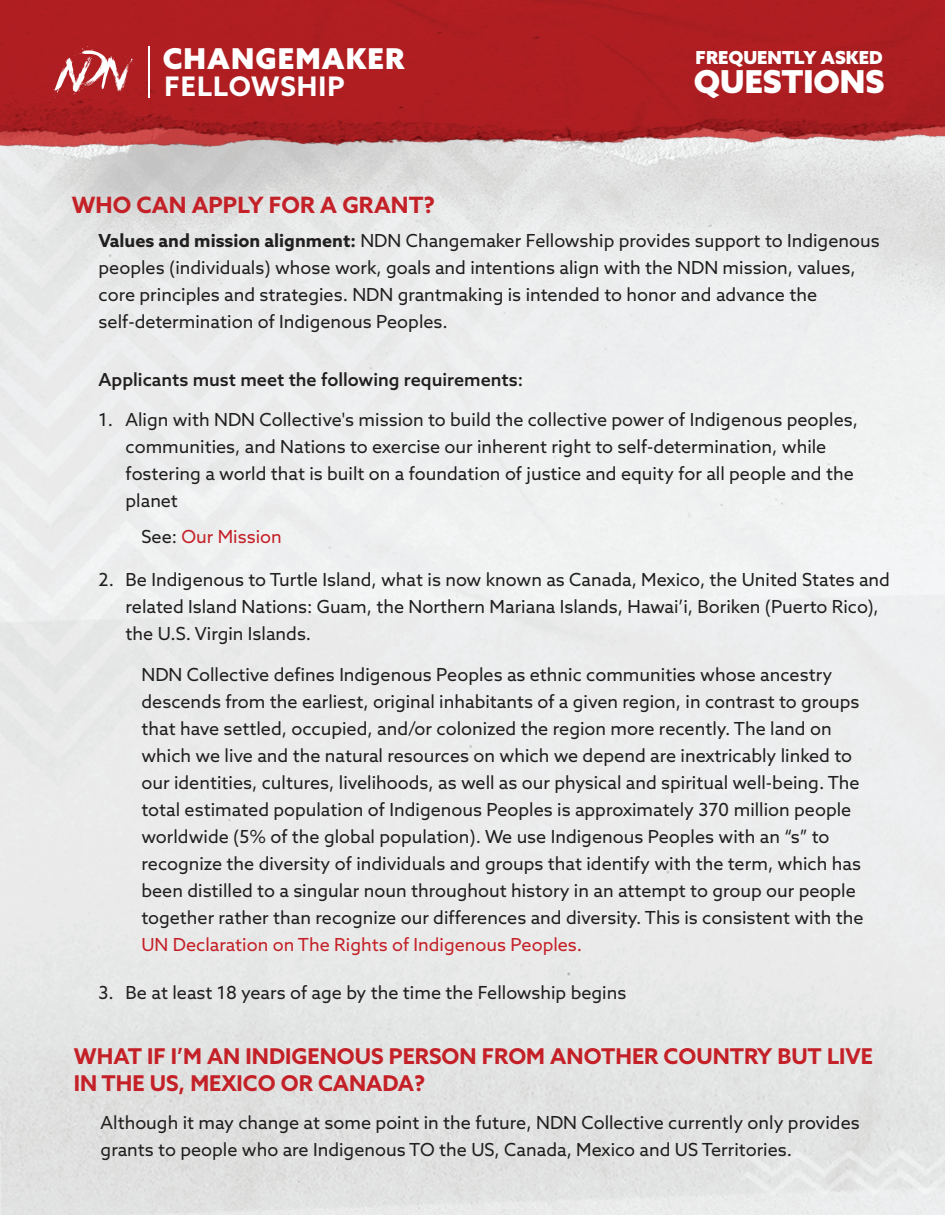
<style>
.page{position:relative;width:945px;height:1215px;background:#fff}
.page>*{position:absolute;margin:0;border:0;box-sizing:border-box;transform-origin:0 0}
.t1{font:900 31.65px "Azo Sans";color:#fff}
.t2{font:900 28.8px "Azo Sans";letter-spacing:.04em;color:#fff}
.t3{font:700 27px "Azo Sans";letter-spacing:.04em;color:#fff}
.t4{font:700 22.5px "Azo Sans";color:#c42027}
.t5{font:700 21.75px/27px "Azo Sans";color:#c42027}
.t6{font:18px/27px "Azo Sans";color:#211e1e}
.t7{font:18px "Azo Sans";color:#c42027}
.t8{font:500 18px "Azo Sans";color:#211e1e}
.t9{font:900 18px "Azo Sans";color:#fff}
.s1{font-weight:700}
.s2{color:#211e1e}
</style>
<div class="page">
<img style="left:0;top:0;width:945px;height:1215px">
<hr style="left:148px;top:46px;width:2px;height:51px;background:#fff">
<svg style="left:54px;top:46px;width:84px;height:52px"></svg>
<h2 class="t2" style="left:163px;top:39px;width:243px">CHANGEMAKER</h2>
<h3 class="t3" style="left:165px;top:68px;width:182px">FELLOWSHIP</h3>
<p class="t4" style="left:72px;top:190px;width:365px">WHO CAN APPLY FOR A GRANT?</p>
<p class="t9" style="left:696px;top:46px;width:188px">FREQUENTLY ASKED</p>
<h1 class="t1" style="left:694px;top:61px;width:192px">QUESTIONS</h1>
<p class="t6" style="left:99px;top:227px;width:783px"><span class="s1">Values and mission alignment:</span> NDN Changemaker Fellowship provides support to Indigenous peoples (individuals) whose work, goals and intentions align with the NDN mission, values, core principles and strategies. NDN grantmaking is intended to honor and advance the self-determination of Indigenous Peoples.</p>
<p class="t8" style="left:99px;top:368px;width:426px">Applicants must meet the following requirements:</p>
<p class="t6" style="left:126px;top:405px;width:734px;text-indent:-27px">1. Align with NDN Collective's mission to build the collective power of Indigenous peoples, communities, and Nations to exercise our inherent right to self-determination, while fostering a world that is built on a foundation of justice and equity for all people and the planet</p>
<p class="t7" style="left:141px;top:525px;width:142px"><span class="s2">See:</span> Our Mission</p>
<p class="t6" style="left:126px;top:566px;width:766px;text-indent:-27px">2. Be Indigenous to Turtle Island, what is now known as Canada, Mexico, the United States and related Island Nations: Guam, the Northern Mariana Islands, Hawai’i, Boriken (Puerto Rico), the U.S. Virgin Islands.</p>
<p class="t6" style="left:141px;top:661px;width:724px">NDN Collective defines Indigenous Peoples as ethnic communities whose ancestry descends from the earliest, original inhabitants of a given region, in contrast to groups that have settled, occupied, and/or colonized the region more recently. The land on which we live and the natural resources on which we depend are inextricably linked to our identities, cultures, livelihoods, as well as our physical and spiritual well-being. The total estimated population of Indigenous Peoples is approximately 370 million people worldwide (5% of the global population). We use Indigenous Peoples with an “s” to recognize the diversity of individuals and groups that identify with the term, which has been distilled to a singular noun throughout history in an attempt to group our people together rather than recognize our differences and diversity. This is consistent with the</p>
<p class="t7" style="left:141px;top:933px;width:442px">UN Declaration on The Rights of Indigenous Peoples.</p>
<p class="t6" style="left:99px;top:978px;width:529px">3. Be at least 18 years of age by the time the Fellowship begins</p>
<p class="t5" style="left:74px;top:1042px;width:801px">WHAT IF I’M AN INDIGENOUS PERSON FROM ANOTHER COUNTRY BUT LIVE<br>IN THE US, MEXICO OR CANADA?</p>
<p class="t6" style="left:101px;top:1109px;width:761px">Although it may change at some point in the future, NDN Collective currently only provides grants to people who are Indigenous TO the US, Canada, Mexico and US Territories.</p>
</div>
